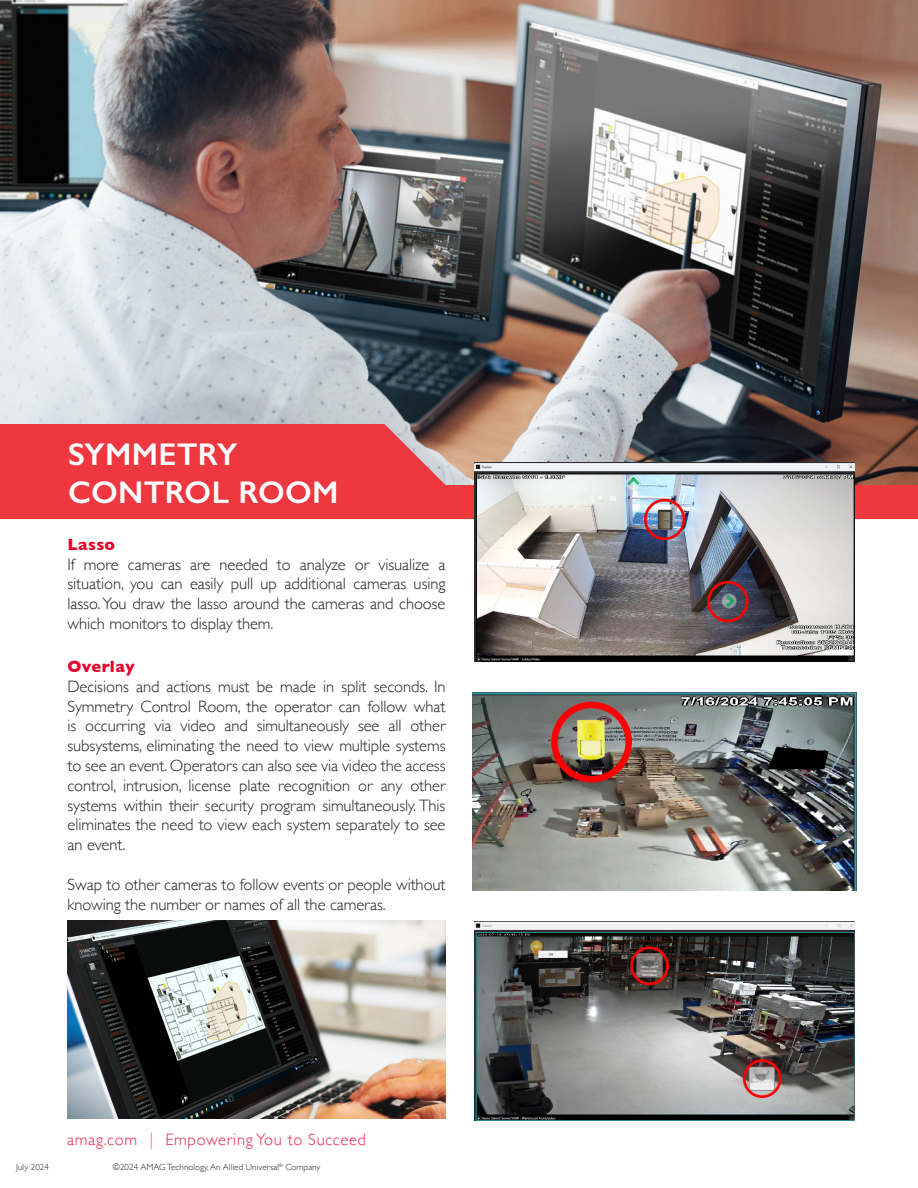
<style>
.page{position:relative;width:918px;height:1188px;background:#fff}
.page>*{position:absolute;margin:0;border:0;box-sizing:border-box;transform-origin:0 0}
.t1{font:600 31.5px "Gill Sans";letter-spacing:.01em;color:#fff}
.t2{font:300 16.5px/19.8px "Gill Sans";letter-spacing:-.005em;color:#231f20;text-align:justify}
.t3{font:300 16.5px "Gill Sans";letter-spacing:.04em;color:#e8264b}
.Subheading{font:700 16.5px "Gill Sans";letter-spacing:.02em;color:#e4002b}
.t4{font:300 9px "Gill Sans";letter-spacing:.01em;color:#231f20}
</style>
<div class="page">
<img style="left:0;top:0;width:918px;height:424px">
<svg style="left:0;top:424px;width:918px;height:95px;background:#c8494c"></svg>
<img style="left:474px;top:463px;width:381px;height:199px">
<img style="left:472px;top:692px;width:385px;height:199px">
<img style="left:474px;top:922px;width:381px;height:198px">
<img style="left:67px;top:920px;width:379px;height:199px">
<p class="t1" style="left:68px;top:436px;width:171px">SYMMETRY</p>
<p class="t1" style="left:68px;top:474px;width:272px">CONTROL ROOM</p>
<p class="Subheading" style="left:68px;top:531px;width:49px">Lasso</p>
<p class="t2" style="left:68px;top:554px;width:380px">If more cameras are needed to analyze or visualize a situation, you can easily pull up additional cameras using lasso. You draw the lasso around the cameras and choose which monitors to display them.</p>
<p class="Subheading" style="left:68px;top:653px;width:69px">Overlay</p>
<p class="t2" style="left:68px;top:676px;width:380px">Decisions and actions must be made in split seconds. In Symmetry Control Room, the operator can follow what is occurring via video and simultaneously see all other subsystems, eliminating the need to view multiple systems to see an event. Operators can also see via video the access control, intrusion, license plate recognition or any other systems within their security program simultaneously. This eliminates the need to view each system separately to see an event.</p>
<p class="t2" style="left:68px;top:874px;width:380px">Swap to other cameras to follow events or people without knowing the number or names of all the cameras.</p>
<p class="t4" style="left:16px;top:1160px;width:34px">July 2024</p>
<p class="t3" style="left:67px;top:1127px;width:300px">amag.com ︱ Empowering You to Succeed</p>
<p class="t4" style="left:113px;top:1160px;width:209px">©2024 AMAG Technology, An Allied Universal<sup>®</sup> Company</p>
</div>
